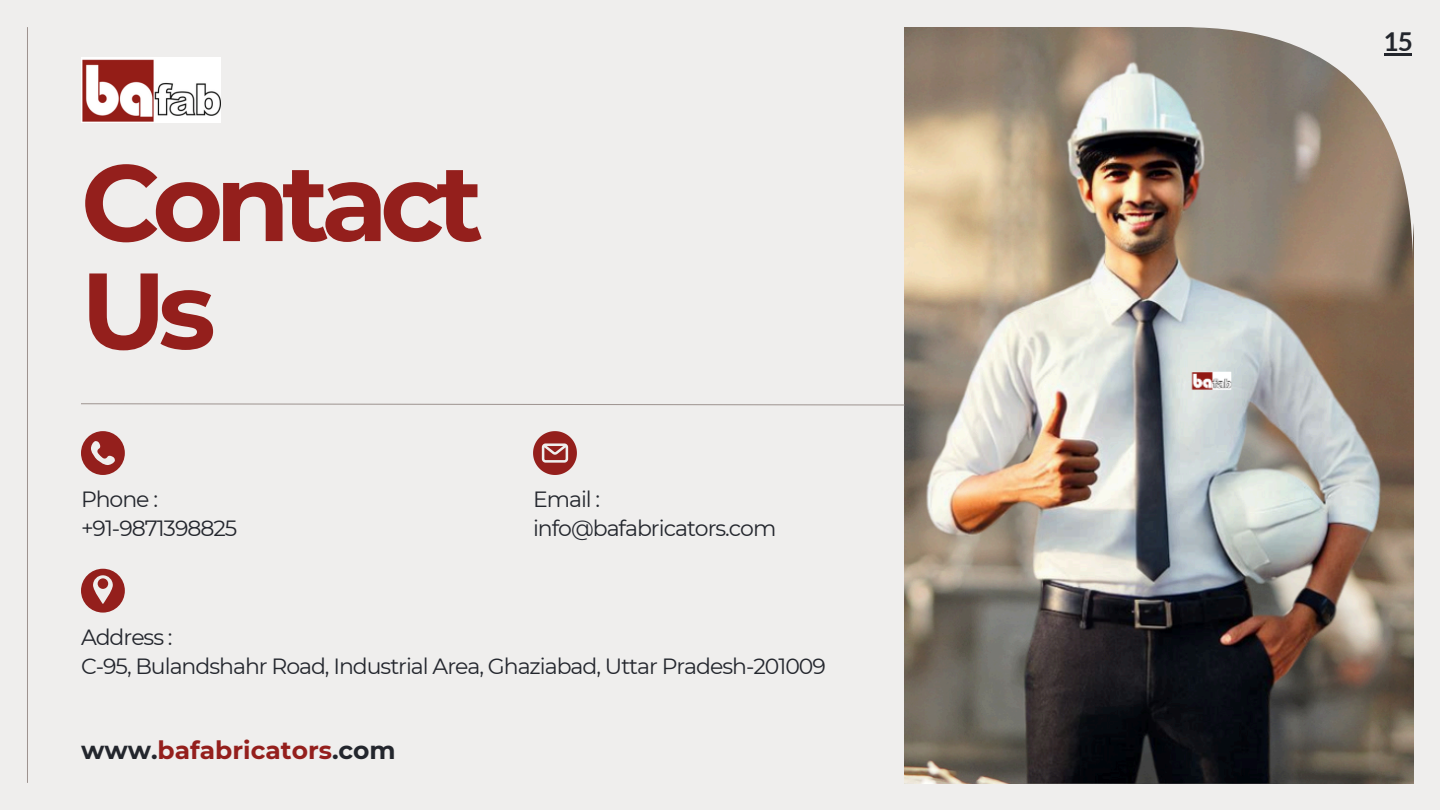
<style>
.page{position:relative;width:1440px;height:810px;background:#efeeed}
.page>*{position:absolute;margin:0;border:0;box-sizing:border-box;transform-origin:0 0}
.t1{font:700 108px/108px "Montserrat";letter-spacing:-.07em;color:#941f1c}
.t2{font:700 26px "Lato";color:#23262d}
.t3{font:700 24.9px "Montserrat";color:#941f1c}
.t4{font:22px "Montserrat";letter-spacing:-.045em;color:#23262d}
.s1{color:#23262d}
</style>
<div class="page">
<hr style="left:27px;top:27px;width:1px;height:756px;background:#9d938f">
<img style="left:904px;top:27px;width:510px;height:756px">
<svg style="left:1183px;top:27px;width:231px;height:232px"></svg>
<svg style="left:81px;top:403px;width:824px;height:3px"></svg>
<svg style="left:81px;top:431px;width:43px;height:44px"></svg>
<svg style="left:81px;top:569px;width:43px;height:43px"></svg>
<svg style="left:533px;top:431px;width:44px;height:44px"></svg>
<hr style="left:1384px;top:53px;width:28px;height:2px;background:#23262d">
<img style="left:81px;top:58px;width:139px;height:64px">
<p class="t1" style="left:81px;top:148px;width:404px">Contact<br>Us</p>
<p class="t4" style="left:81px;top:486px;width:79px">Phone :</p>
<p class="t4" style="left:81px;top:515px;width:158px">+91-9871398825</p>
<h1 class="t4" style="left:533px;top:486px;width:69px">Email :</h1>
<p class="t4" style="left:533px;top:515px;width:245px">info@bafabricators.com</p>
<p class="t4" style="left:81px;top:623px;width:93px">Address :</p>
<p class="t4" style="left:81px;top:653px;width:746px">C-95, Bulandshahr Road, Industrial Area, Ghaziabad, Uttar Pradesh-201009</p>
<p class="t3" style="left:81px;top:735px;width:316px"><span class="s1">www.</span>bafabricators<span class="s1">.com</span></p>
<p class="t2" style="left:1384px;top:26px;width:30px">15</p>
</div>
